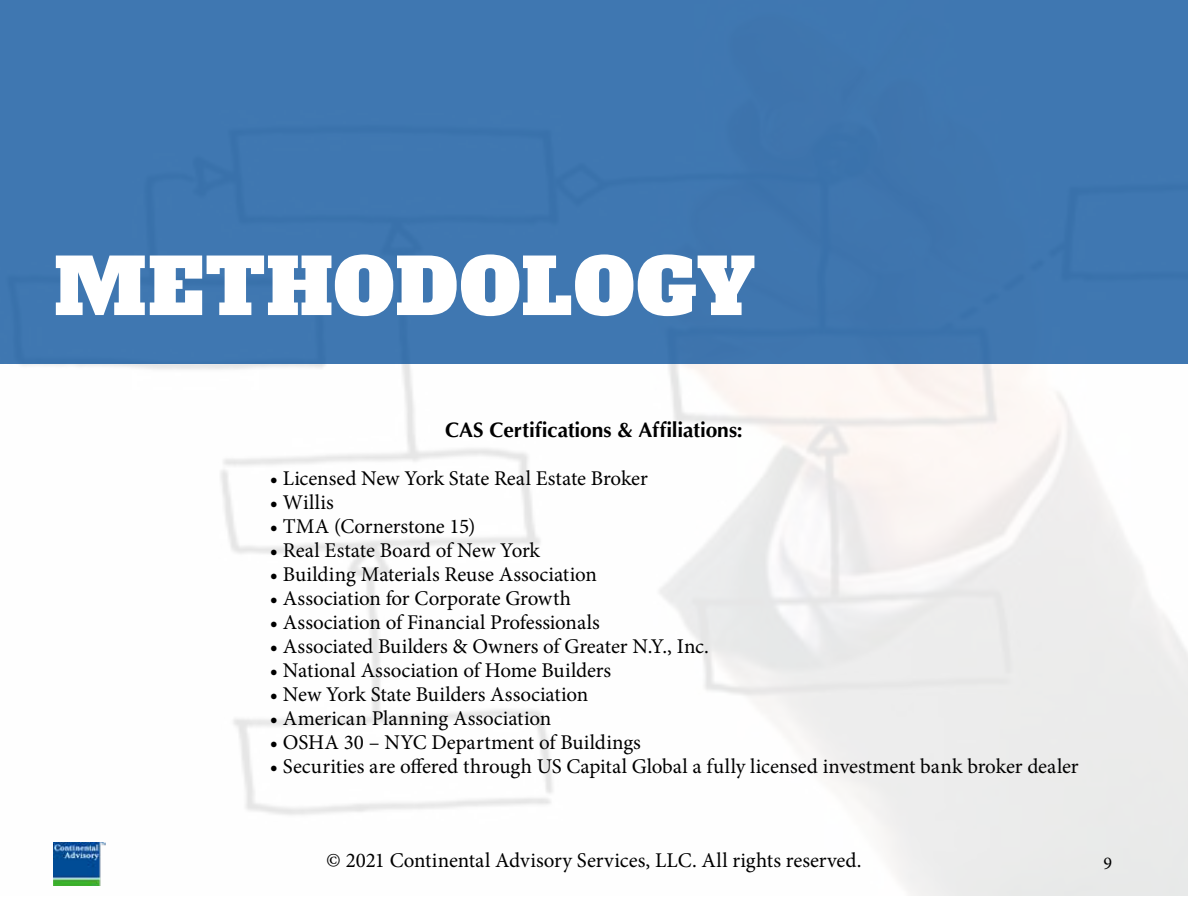
<style>
.page{position:relative;width:1188px;height:918px;background:#fff}
.page>*{position:absolute;margin:0;border:0;box-sizing:border-box;transform-origin:0 0}
.t1{font:76.5px "Alfa Slab One";letter-spacing:.015em;color:#fff}
.t2{font:21px "Minion Pro";letter-spacing:-.005em;color:#000}
.t3{font:700 21px "Optima";letter-spacing:-.005em;color:#000}
.t4{font:18px "Minion Pro";color:#000}
</style>
<div class="page">
<img style="left:20px;top:364px;width:1168px;height:532px">
<img style="left:54px;top:843px;width:52px;height:43px">
<div style="left:0;top:0;width:1188px;height:364px;background:#3f77b1"></div>
<h1 class="t1" style="left:54px;top:236px;width:702px">METHODOLOGY</h1>
<p class="t3" style="left:445px;top:418px;width:299px">CAS Certifications &amp; Affiliations:</p>
<p class="t2" style="left:270px;top:464px;width:379px">• Licensed New York State Real Estate Broker</p>
<p class="t2" style="left:270px;top:488px;width:65px">• Willis</p>
<p class="t2" style="left:270px;top:512px;width:207px">• TMA (Cornerstone 15)</p>
<p class="t2" style="left:270px;top:536px;width:272px">• Real Estate Board of New York</p>
<p class="t2" style="left:270px;top:560px;width:328px">• Building Materials Reuse Association</p>
<p class="t2" style="left:270px;top:584px;width:303px">• Association for Corporate Growth</p>
<p class="t2" style="left:270px;top:608px;width:331px">• Association of Financial Professionals</p>
<p class="t2" style="left:270px;top:632px;width:440px">• Associated Builders &amp; Owners of Greater N.Y., Inc.</p>
<p class="t2" style="left:270px;top:656px;width:343px">• National Association of Home Builders</p>
<p class="t2" style="left:270px;top:680px;width:320px">• New York State Builders Association</p>
<p class="t2" style="left:270px;top:704px;width:283px">• American Planning Association</p>
<p class="t2" style="left:270px;top:728px;width:372px">• OSHA 30 – NYC Department of Buildings</p>
<p class="t2" style="left:270px;top:752px;width:810px">• Securities are offered through US Capital Global a fully licensed investment bank broker dealer</p>
<p class="t2" style="left:326px;top:846px;width:537px">© 2021 Continental Advisory Services, LLC. All rights reserved.</p>
<p class="t4" style="left:1103px;top:851px;width:10px">9</p>
</div>
